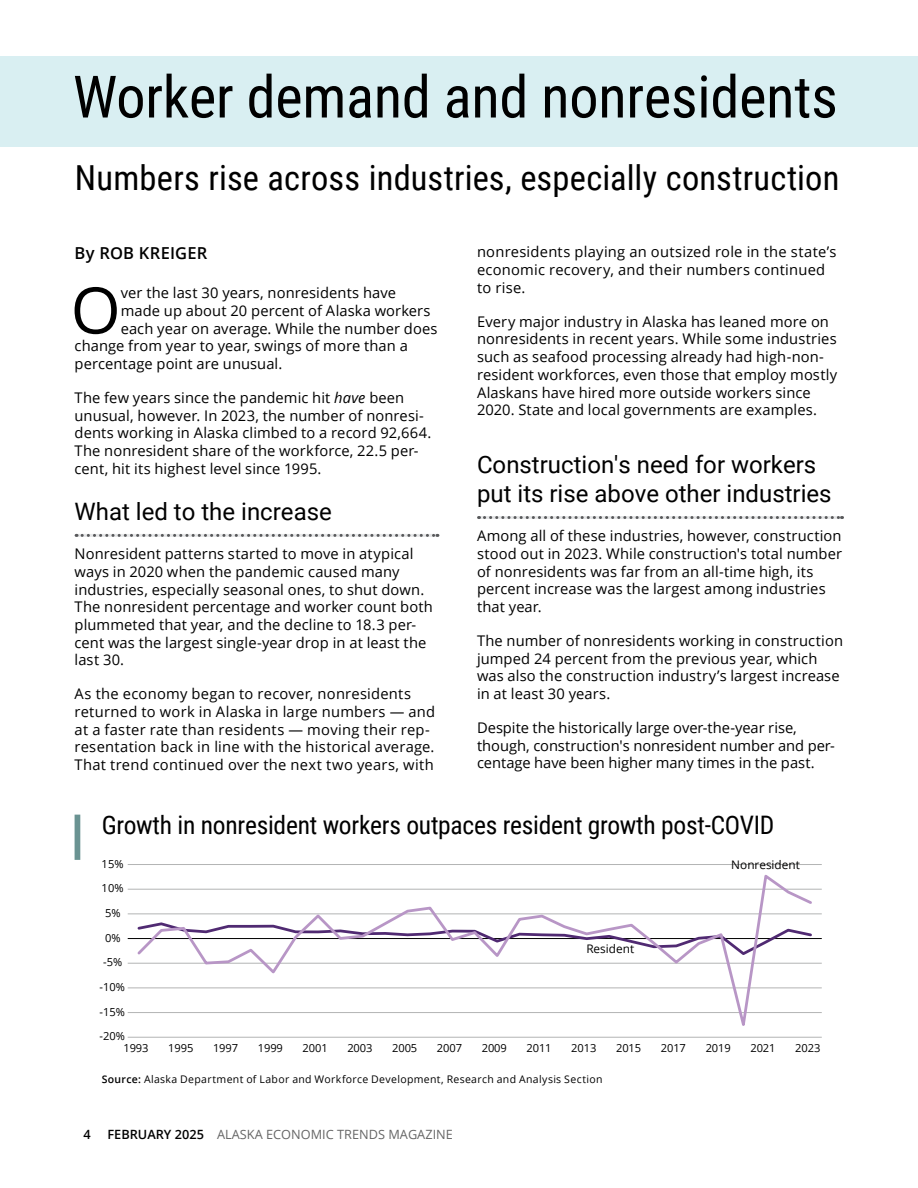
<style>
.page{position:relative;width:918px;height:1188px;background:#fff}
.page>*{position:absolute;margin:0;border:0;box-sizing:border-box;transform-origin:0 0}
.Text{font:64.35px "Open Sans";color:#000}
.Page_Header_-_Blue{font:58.5px "Roboto Condensed";letter-spacing:-.005em;color:#000}
.Page_Header_-_Blue-2{font:34.5px "Roboto Condensed";letter-spacing:.005em;color:#000}
.Exhibit_heads{font:25.5px "Roboto Condensed";letter-spacing:-.01em;color:#000}
.Article_subheads{font:24px/28.5px "Roboto";color:#000}
.Byline{font:600 16.5px "Open Sans";letter-spacing:.015em;color:#000}
.Text-2{font:14.7px/17.7px "Open Sans";letter-spacing:.005em;color:#000}
.t1{font:12.75px "Open Sans";color:#666}
.t2{font:600 12.75px "Open Sans";color:#000}
.t3{font:11.85px "Open Sans";color:#000}
.t4{font:11.1px "Open Sans";letter-spacing:-.01em;color:#000}
.Text-3{font:10.5px "Open Sans";letter-spacing:.03em;color:#000}
.s1{font-style:italic}
.s2{font-weight:600}
.s3{font-weight:600;color:#000}
</style>
<div class="page">
<div style="left:0;top:56px;width:918px;height:91px;background:#d7eff2"></div>
<div style="left:75px;top:815px;width:5px;height:45px;background:#6a9392"></div>
<hr style="left:128px;top:864px;width:694px;height:1px;background:#b3b4b4">
<hr style="left:128px;top:889px;width:694px;height:1px;background:#b3b4b4">
<hr style="left:128px;top:914px;width:694px;height:1px;background:#b3b4b4">
<hr style="left:128px;top:963px;width:694px;height:1px;background:#b3b4b4">
<hr style="left:128px;top:988px;width:694px;height:1px;background:#b3b4b4">
<hr style="left:128px;top:1012px;width:694px;height:1px;background:#b3b4b4">
<hr style="left:128px;top:1037px;width:694px;height:1px;background:#b3b4b4">
<hr style="left:128px;top:938px;width:694px;height:1px;background:#000">
<svg style="left:135px;top:874px;width:679px;height:164px"></svg>
<svg style="left:76px;top:534px;width:362px;height:3px"></svg>
<svg style="left:479px;top:516px;width:364px;height:3px"></svg>
<p class="Page_Header_-_Blue" style="left:73px;top:56px;width:767px">Worker demand and nonresidents</p>
<p class="Page_Header_-_Blue-2" style="left:75px;top:153px;width:766px">Numbers rise across industries, especially construction</p>
<p class="Byline" style="left:75px;top:242px;width:134px">By ROB KREIGER</p>
<p class="Text" style="left:71px;top:266px;width:52px">O</p>
<p class="Text-2" style="left:121px;top:284px;width:277px">ver the last 30 years, nonresidents have</p>
<p class="Text-2" style="left:121px;top:301px;width:311px">made up about 20 percent of Alaska workers</p>
<p class="Text-2" style="left:121px;top:319px;width:318px">each year on average. While the number does</p>
<p class="Text-2" style="left:75px;top:337px;width:335px">change from year to year, swings of more than a</p>
<p class="Text-2" style="left:75px;top:354px;width:209px">percentage point are unusual.</p>
<p class="Text-2" style="left:75px;top:388px;width:358px">The few years since the pandemic hit <span class="s1">have</span> been unusual, however. In 2023, the number of nonresi&shy;dents working in Alaska climbed to a record 92,664.<br>The nonresident share of the workforce, 22.5 per&shy;cent, hit its highest level since 1995.</p>
<p class="Article_subheads" style="left:75px;top:496px;width:259px">What led to the increase</p>
<p class="Text-2" style="left:75px;top:545px;width:360px">Nonresident patterns started to move in atypical ways in 2020 when the pandemic caused many industries, especially seasonal ones, to shut down.<br>The nonresident percentage and worker count both plummeted that year, and the decline to 18.3 per&shy;cent was the largest single-year drop in at least the last 30.</p>
<p class="Text-2" style="left:75px;top:685px;width:362px">As the economy began to recover, nonresidents returned to work in Alaska in large numbers — and at a faster rate than residents — moving their rep&shy;resentation back in line with the historical average.<br>That trend continued over the next two years, with</p>
<p class="Text-2" style="left:477px;top:243px;width:361px">nonresidents playing an outsized role in the state’s economic recovery, and their numbers continued to rise.</p>
<p class="Text-2" style="left:477px;top:312px;width:362px">Every major industry in Alaska has leaned more on nonresidents in recent years. While some industries such as seafood processing already had high-non&shy;resident workforces, even those that employ mostly Alaskans have hired more outside workers since 2020. State and local governments are examples.</p>
<p class="Article_subheads" style="left:477px;top:450px;width:356px">Construction's need for workers put its rise above other industries</p>
<p class="Text-2" style="left:477px;top:527px;width:367px">Among all of these industries, however, construction stood out in 2023. While construction's total number of nonresidents was far from an all-time high, its percent increase was the largest among industries that year.</p>
<p class="Text-2" style="left:477px;top:631px;width:368px">The number of nonresidents working in construction jumped 24 percent from the previous year, which was also the construction industry’s largest increase in at least 30 years.</p>
<p class="Text-2" style="left:477px;top:718px;width:359px">Despite the historically large over-the-year rise, though, construction's nonresident number and per&shy;centage have been higher many times in the past.</p>
<p class="Exhibit_heads" style="left:102px;top:807px;width:674px">Growth in nonresident workers outpaces resident growth post-COVID</p>
<p class="t4" style="left:102px;top:856px;width:23px">15%</p>
<p class="t4" style="left:102px;top:881px;width:23px">10%</p>
<p class="t4" style="left:105px;top:905px;width:17px">5%</p>
<p class="t4" style="left:105px;top:930px;width:17px">0%</p>
<p class="t4" style="left:103px;top:955px;width:21px">-5%</p>
<p class="t4" style="left:100px;top:979px;width:27px">-10%</p>
<p class="t4" style="left:100px;top:1004px;width:27px">-15%</p>
<p class="t4" style="left:100px;top:1029px;width:27px">-20%</p>
<p class="t3" style="left:586px;top:941px;width:49px">Resident</p>
<p class="t3" style="left:731px;top:857px;width:70px">Nonresident</p>
<p class="t4" style="left:123px;top:1040px;width:27px">1993</p>
<p class="t4" style="left:168px;top:1040px;width:27px">1995</p>
<p class="t4" style="left:213px;top:1040px;width:27px">1997</p>
<p class="t4" style="left:258px;top:1040px;width:27px">1999</p>
<p class="t4" style="left:303px;top:1040px;width:27px">2001</p>
<p class="t4" style="left:347px;top:1040px;width:27px">2003</p>
<p class="t4" style="left:392px;top:1040px;width:27px">2005</p>
<p class="t4" style="left:437px;top:1040px;width:27px">2007</p>
<p class="t4" style="left:482px;top:1040px;width:27px">2009</p>
<p class="t4" style="left:527px;top:1040px;width:27px">2011</p>
<p class="t4" style="left:571px;top:1040px;width:27px">2013</p>
<p class="t4" style="left:616px;top:1040px;width:27px">2015</p>
<p class="t4" style="left:661px;top:1040px;width:27px">2017</p>
<p class="t4" style="left:706px;top:1040px;width:27px">2019</p>
<p class="t4" style="left:750px;top:1040px;width:27px">2021</p>
<p class="t4" style="left:795px;top:1040px;width:27px">2023</p>
<p class="Text-3" style="left:102px;top:1072px;width:502px"><span class="s2">Source:</span> Alaska Department of Labor and Workforce Development, Research and Analysis Section</p>
<p class="t2" style="left:84px;top:1126px;width:9px">4</p>
<p class="t1" style="left:107px;top:1126px;width:347px"><span class="s3">FEBRUARY 2025</span> ALASKA ECONOMIC TRENDS MAGAZINE</p>
</div>
